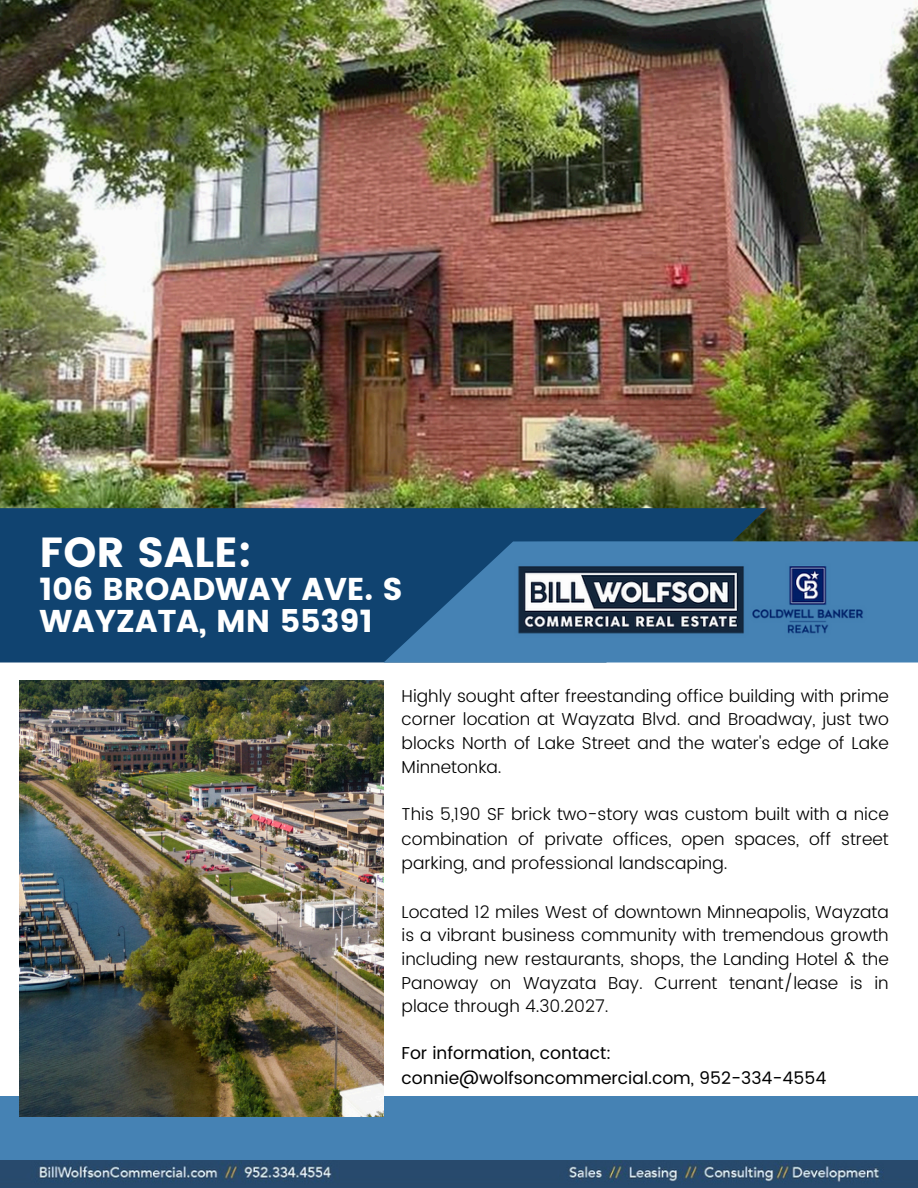
<style>
.page{position:relative;width:918px;height:1188px;background:#fff}
.page>*{position:absolute;margin:0;border:0;box-sizing:border-box;transform-origin:0 0}
.t1{font:42px "Poppins";color:#fff}
.t2{font:31.5px/31.5px "Poppins";color:#fff}
.t3{font:300 17.25px/23.7px "Poppins";color:#000;text-align:justify}
.t4{font:17.25px "Poppins";color:#000}
</style>
<div class="page">
<div style="left:0;top:1096px;width:918px;height:92px;background:#4582b4"></div>
<img style="left:0;top:0;width:918px;height:541px">
<div style="left:0;top:508px;width:767px;height:155px;background:#104370"></div>
<svg style="left:384px;top:541px;width:534px;height:122px;fill:#4582b4"></svg>
<img style="left:0;top:1160px;width:918px;height:28px">
<img style="left:513px;top:558px;width:354px;height:88px">
<img style="left:19px;top:680px;width:365px;height:437px">
<p class="t1" style="left:39px;top:528px;width:214px">FOR SALE:</p>
<p class="t2" style="left:39px;top:574px;width:365px">106 BROADWAY AVE. S<br>WAYZATA, MN 55391</p>
<p class="t3" style="left:402px;top:684px;width:489px">Highly sought after freestanding office building with prime corner location at Wayzata Blvd. and Broadway, just two blocks North of Lake Street and the water's edge of Lake Minnetonka.</p>
<h1 class="t3" style="left:402px;top:802px;width:489px;line-height:24.8px">This 5,190 SF brick two-story was custom built with a nice combination of private offices, open spaces, off street parking, and professional landscaping.</h1>
<p class="t3" style="left:402px;top:900px;width:489px">Located 12 miles West of downtown Minneapolis, Wayzata is a vibrant business community with tremendous growth including new restaurants, shops, the Landing Hotel &amp; the Panoway on Wayzata Bay. Current tenant/lease is in place through 4.30.2027.</p>
<p class="t4" style="left:402px;top:1043px;width:211px">For information, contact:</p>
<p class="t4" style="left:402px;top:1068px;width:426px">connie@wolfsoncommercial.com, 952-334-4554</p>
</div>
